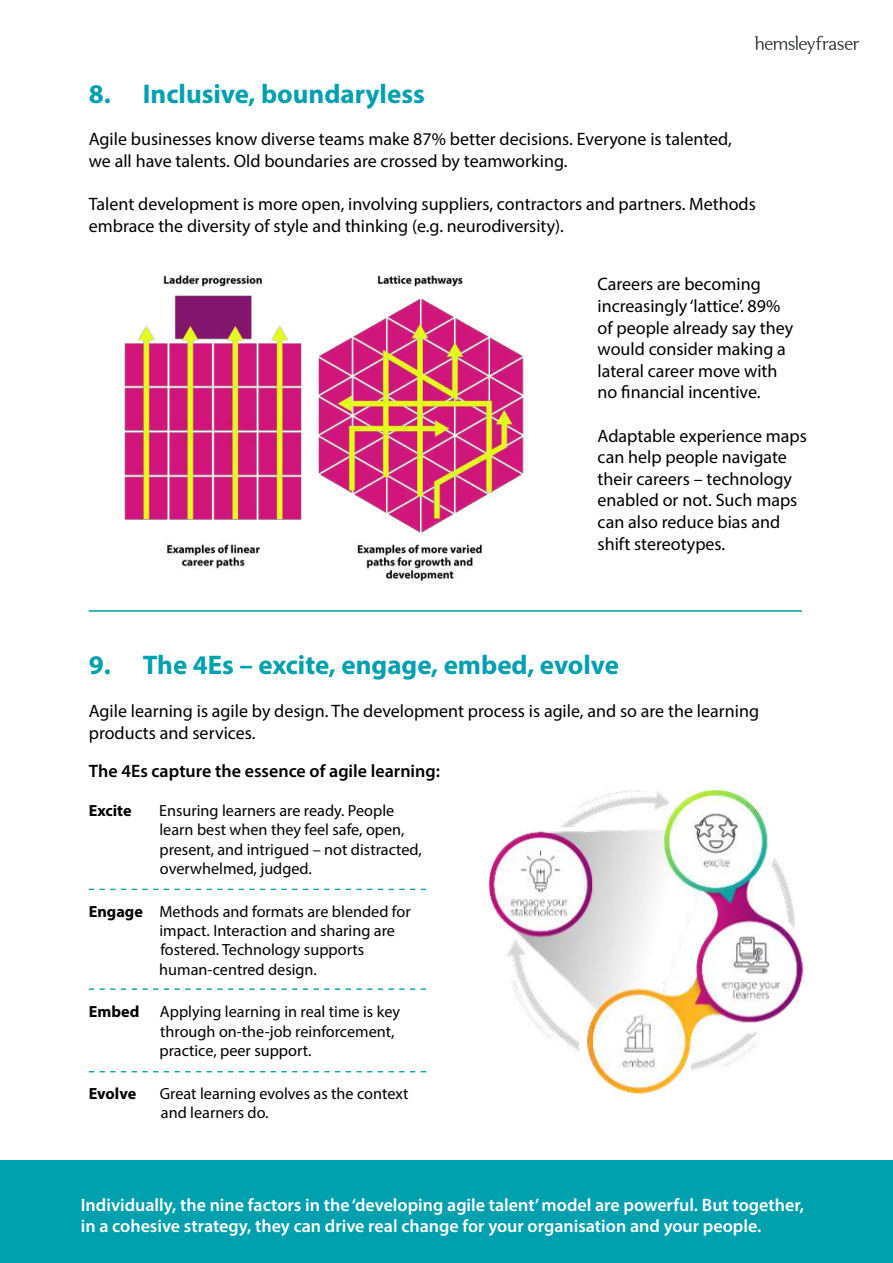
<style>
.page{position:relative;width:893px;height:1263px;background:#fff}
.page>*{position:absolute;margin:0;border:0;box-sizing:border-box;transform-origin:0 0}
.t1{font:700 27px "Myriad Pro";color:#00a0af}
.t2{font:18px/21.6px "Myriad Pro";color:#000}
.t3{font:600 18px/21.6px "Myriad Pro";color:#fff}
.t4{font:600 18px "Myriad Pro";color:#000}
.t5{font:16.2px/19.5px "Myriad Pro";color:#000}
.t6{font:700 16.2px "Myriad Pro";color:#000}
.s1{font-weight:700}
</style>
<div class="page">
<svg style="left:754px;top:36px;width:105px;height:18px"></svg>
<img style="left:123px;top:275px;width:402px;height:306px">
<hr style="left:89px;top:610px;width:713px;height:2px;background:#00a0af">
<img style="left:489px;top:791px;width:316px;height:303px">
<svg style="left:89px;top:889px;width:337px;height:1px"></svg>
<svg style="left:89px;top:988px;width:337px;height:2px"></svg>
<svg style="left:89px;top:1071px;width:337px;height:1px"></svg>
<div style="left:0;top:1161px;width:893px;height:102px;background:#00a0af"></div>
<h1 class="t1" style="left:89px;top:76px;width:337px">8. Inclusive, boundaryless</h1>
<p class="t2" style="left:89px;top:128px;width:645px">Agile businesses know diverse teams make 87% better decisions. Everyone is talented, we all have talents. Old boundaries are crossed by teamworking.</p>
<p class="t2" style="left:89px;top:193px;width:669px">Talent development is more open, involving suppliers, contractors and partners. Methods embrace the diversity of style and thinking (e.g. neurodiversity).</p>
<p class="t2" style="left:598px;top:273px;width:197px">Careers are becoming increasingly ‘lattice’. 89% of people already say they would consider making a lateral career move with no financial incentive.</p>
<p class="t2" style="left:598px;top:424px;width:211px">Adaptable experience maps can help people navigate their careers – technology enabled or not. Such maps can also reduce bias and shift stereotypes.</p>
<h1 class="t1" style="left:89px;top:648px;width:532px">9. The 4Es – excite, engage, embed, evolve</h1>
<p class="t2" style="left:89px;top:700px;width:672px">Agile learning is agile by design. The development process is agile, and so are the learning products and services.</p>
<p class="t4" style="left:89px;top:759px;width:353px">The 4Es capture the essence of agile learning:</p>
<p class="t6" style="left:89px;top:800px;width:44px">Excite</p>
<p class="t5" style="left:159px;top:800px;width:264px">Ensuring learners are ready. People learn best when they feel safe, open, present, and intrigued – not distracted, overwhelmed, judged.</p>
<p class="t5" style="left:159px;top:901px;width:253px;text-indent:-71px"><span class="s1">Engage</span> Methods and formats are blended for impact. Interaction and sharing are fostered. Technology supports human-centred design.</p>
<p class="t6" style="left:89px;top:1001px;width:52px">Embed</p>
<p class="t5" style="left:159px;top:1002px;width:242px">Applying learning in real time is key through on-the-job reinforcement, practice, peer support.</p>
<p class="t6" style="left:89px;top:1082px;width:49px">Evolve</p>
<p class="t5" style="left:160px;top:1083px;width:250px">Great learning evolves as the context and learners do.</p>
<p class="t3" style="left:81px;top:1193px;width:725px">Individually, the nine factors in the ‘developing agile talent’ model are powerful. But together, in a cohesive strategy, they can drive real change for your organisation and your people.</p>
</div>
